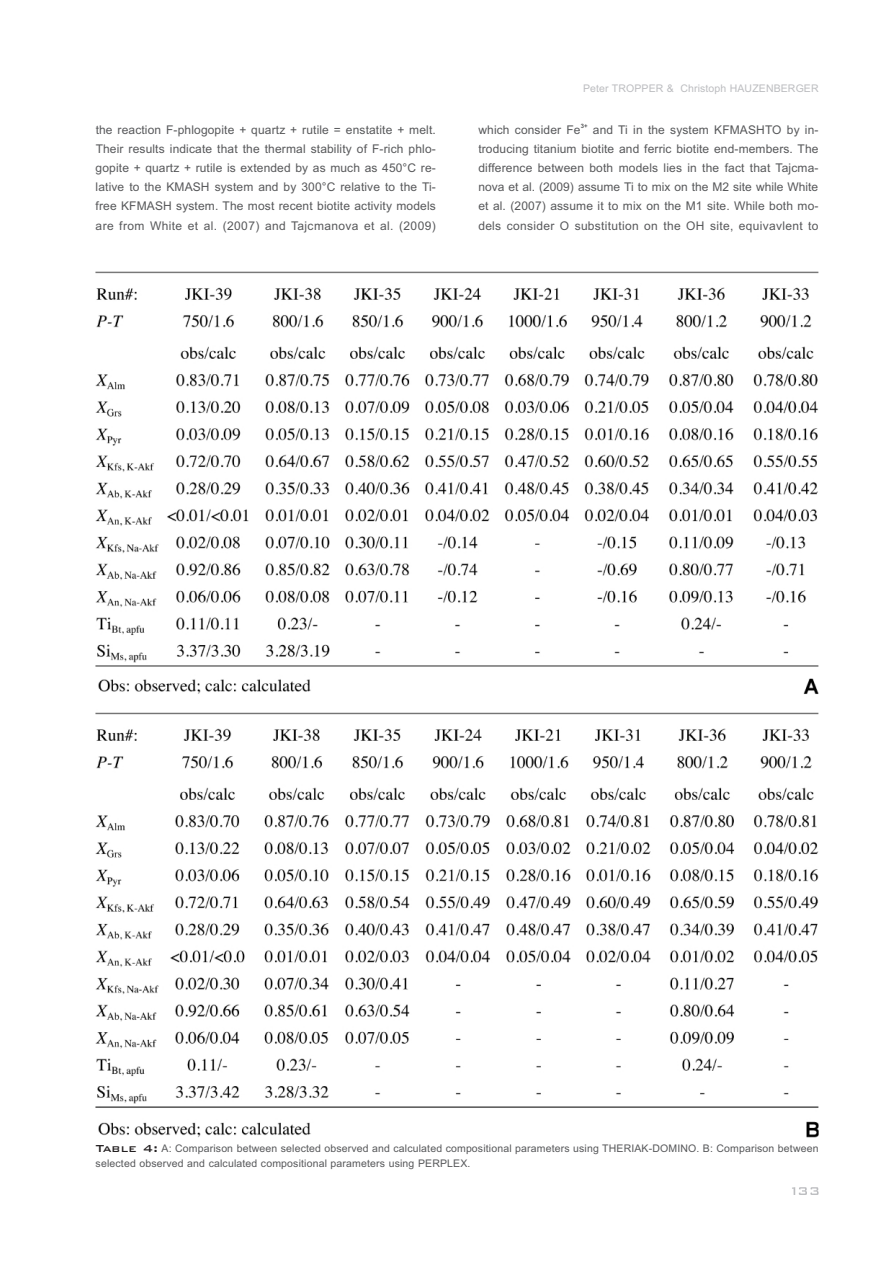
<style>
.page{position:relative;width:893px;height:1263px;background:#fff}
.page>*{position:absolute;margin:0;border:0;box-sizing:border-box;transform-origin:0 0}
.t1{font:12px/19.2px "Arial";letter-spacing:.025em;color:#57585a;text-align:justify}
.t2{font:10.5px/14.9px "Arial";letter-spacing:.015em;color:#57585a}
.t3{font:10.5px "Arial";letter-spacing:.01em;color:#bcbdc0}
.t4{font:700 6px "Arial";color:#57585a}
.s1{font-family:"Bank Gothic BT";font-weight:500;font-size:13.5px;color:#231f20}
</style>
<div class="page">
<img style="left:95px;top:272px;width:724px;height:866px">
<svg style="left:792px;top:1187px;width:27px;height:8px"></svg>
<p class="t3" style="left:583px;top:84px;width:237px">Peter TROPPER &amp; Christoph HAUZENBERGER</p>
<p class="t1" style="left:96px;top:121px;width:342px">the reaction F-phlogopite + quartz + rutile = enstatite + melt.<br>Their results indicate that the thermal stability of F-rich phlo&shy;gopite + quartz + rutile is extended by as much as 450°C re&shy;lative to the KMASH system and by 300°C relative to the Ti&shy;free KFMASH system. The most recent biotite activity models are from White et al. (2007) and Tajcmanova et al. (2009)</p>
<p class="t4" style="left:581px;top:124px;width:8px">3+</p>
<p class="t1" style="left:478px;top:121px;width:342px">which consider Fe and Ti in the system KFMASHTO by in&shy;troducing titanium biotite and ferric biotite end-members. The difference between both models lies in the fact that Tajcma&shy;nova et al. (2009) assume Ti to mix on the M2 site while White et al. (2007) assume it to mix on the M1 site. While both mo&shy;dels consider O substitution on the OH site, equivavlent to</p>
<p class="t2" style="left:96px;top:1142px;width:724px"><span class="s1">Table 4:</span> A: Comparison between selected observed and calculated compositional parameters using THERIAK-DOMINO. B: Comparison between selected observed and calculated compositional parameters using PERPLEX.</p>
</div>
